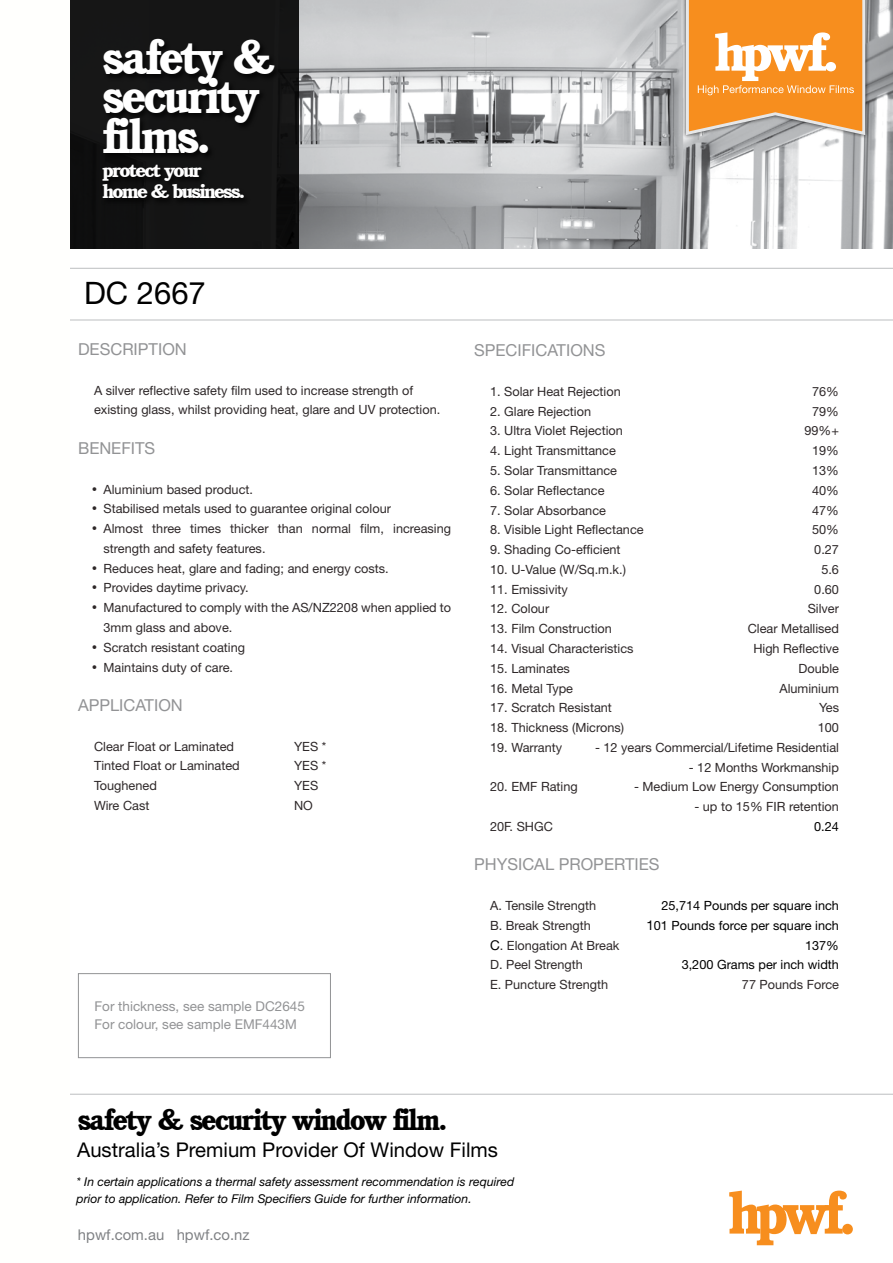
<style>
.page{position:relative;width:893px;height:1263px;background:#fff}
.page>*{position:absolute;margin:0;border:0;box-sizing:border-box;transform-origin:0 0}
.t1{font:800 48.9px/39.2px "Cushing IT Cby BT";letter-spacing:-.05em;color:#fff}
.t2{font:30.9px "Helvetica Neue";color:#000}
.t3{font:800 30.15px "Cushing IT Cby BT";letter-spacing:-.05em;color:#000}
.t4{font:20.25px "Helvetica Neue";color:#000}
.t5{font:800 19.65px/21px "Cushing IT Cby BT";letter-spacing:-.08em;color:#fff;scale:1.1 1}
.t6{font:16.5px "Helvetica Neue";color:#929395}
.t7{font:14.85px "Helvetica Neue";color:#808285}
.t8{font:13.5px/18px "Helvetica Neue";color:#929395}
.t9{font:12.75px/19.8px "Helvetica Neue";color:#2e2829}
.t10{font:12.75px "Helvetica Neue";color:#000}
.t11{font:italic 12.15px/16.5px "Helvetica Neue";color:#000}
.s1{font-family:"Cushing IT Cby BT";font-weight:800}
.s2{font-size:13.5px}
.s3{font-size:13.5px;color:#000}
</style>
<div class="page">
<img style="left:299px;top:0;width:594px;height:248px">
<svg style="left:729px;top:1190px;width:124px;height:55px"></svg>
<div style="left:682px;top:0;width:187px;height:139px;background:#000;opacity:.75"></div>
<svg style="left:684px;top:0;width:183px;height:137px;background:#efa251"></svg>
<div style="left:69px;top:0;width:230px;height:248px;background:#151515"></div>
<div style="left:102px;top:38px;width:180px;height:122px;background:#111"></div>
<div style="left:101px;top:164px;width:150px;height:42px;background:#0f0f0f"></div>
<hr style="left:69px;top:1094px;width:824px;height:1px;background:#bcbec0">
<hr style="left:69px;top:268px;width:824px;height:1px;background:#bcbec0">
<hr style="left:69px;top:320px;width:824px;height:1px;background:#bcbec0">
<div style="left:78px;top:973px;width:253px;height:85px;border:1px solid #929395"></div>
<h1 class="t1" style="left:102px;top:37px;width:174px">safety &amp; security films.</h1>
<h3 class="t5" style="left:102px;top:160px;width:131px">protect your home &amp; business.</h3>
<h2 class="t2" style="left:84px;top:274px;width:123px">DC 2667</h2>
<p class="t6" style="left:78px;top:339px;width:110px">Description</p>
<p class="t9" style="left:94px;top:380px;width:348px">A silver reflective safety film used to increase strength of existing glass, whilst providing heat, glare and UV protection.</p>
<p class="t6" style="left:78px;top:438px;width:79px">Benefits</p>
<p class="t9" style="left:91px;top:479px;width:164px"><span class="s1">•</span> Aluminium based product.</p>
<p class="t9" style="left:91px;top:499px;width:302px"><span class="s1">•</span> Stabilised metals used to guarantee original colour</p>
<p class="t9" style="left:104px;top:518px;width:349px;text-indent:-13px"><span class="s1">•</span> Almost three times thicker than normal film, increasing strength and safety features.</p>
<p class="t9" style="left:91px;top:558px;width:299px"><span class="s1">•</span> Reduces heat, glare and fading; and energy costs.</p>
<p class="t9" style="left:91px;top:578px;width:160px"><span class="s1">•</span> Provides daytime privacy.</p>
<p class="t9" style="left:104px;top:598px;width:349px;text-indent:-13px"><span class="s1">•</span> Manufactured to comply with the AS/NZ2208 when applied to<br>3mm glass and above.</p>
<p class="t9" style="left:91px;top:637px;width:156px"><span class="s1">•</span> Scratch resistant coating</p>
<p class="t9" style="left:91px;top:657px;width:144px"><span class="s1">•</span> Maintains duty of care.</p>
<p class="t6" style="left:78px;top:695px;width:106px">Application</p>
<p class="t9" style="left:94px;top:736px;width:142px">Clear Float or Laminated</p>
<p class="t9" style="left:294px;top:736px;width:34px">YES *</p>
<p class="t9" style="left:94px;top:756px;width:147px">Tinted Float or Laminated</p>
<p class="t9" style="left:294px;top:756px;width:34px">YES *</p>
<p class="t9" style="left:94px;top:775px;width:64px">Toughened</p>
<p class="t9" style="left:294px;top:775px;width:17px">YES</p>
<p class="t9" style="left:94px;top:795px;width:95px">Wire Cast N</p>
<p class="t9" style="left:303px;top:795px;width:11px">O</p>
<p class="t8" style="left:95px;top:997px;width:212px">For thickness, see sample DC2645<br>For colour, see sample EMF443M</p>
<p class="t6" style="left:474px;top:341px;width:133px">Specifications</p>
<p class="t9" style="left:490px;top:381px;width:132px">1. Solar Heat Rejection</p>
<p class="t9" style="left:812px;top:381px;width:28px">76%</p>
<p class="t9" style="left:490px;top:401px;width:102px">2. Glare Rejection</p>
<p class="t9" style="left:812px;top:401px;width:28px">79%</p>
<p class="t9" style="left:490px;top:421px;width:134px">3. Ultra Violet Rejection</p>
<p class="t9" style="left:804px;top:421px;width:36px">99%+</p>
<p class="t9" style="left:490px;top:441px;width:127px">4. Light Transmittance</p>
<p class="t9" style="left:812px;top:441px;width:28px">19%</p>
<p class="t9" style="left:490px;top:460px;width:128px">5. Solar Transmittance</p>
<p class="t9" style="left:812px;top:460px;width:28px">13%</p>
<p class="t9" style="left:490px;top:480px;width:116px">6. Solar Reflectance</p>
<p class="t9" style="left:812px;top:480px;width:28px">40%</p>
<p class="t9" style="left:490px;top:500px;width:117px">7. Solar Absorbance</p>
<p class="t9" style="left:812px;top:500px;width:28px">47%</p>
<p class="t9" style="left:490px;top:520px;width:155px">8. Visible Light Reflectance</p>
<p class="t9" style="left:812px;top:520px;width:28px">50%</p>
<p class="t9" style="left:490px;top:539px;width:132px">9. Shading Co-efficient</p>
<p class="t9" style="left:814px;top:539px;width:26px">0.27</p>
<p class="t9" style="left:490px;top:559px;width:137px">10. U-Value (W/Sq.m.k.)</p>
<p class="t9" style="left:821px;top:559px;width:19px">5.6</p>
<p class="t9" style="left:490px;top:579px;width:79px">11. Emissivity</p>
<p class="t9" style="left:814px;top:579px;width:26px">0.60</p>
<p class="t9" style="left:490px;top:599px;width:92px">12. Colour S</p>
<p class="t9" style="left:816px;top:599px;width:25px">ilver</p>
<p class="t9" style="left:490px;top:619px;width:159px">13. Film Construction C</p>
<p class="t9" style="left:757px;top:619px;width:84px">lear Metallised</p>
<p class="t9" style="left:490px;top:638px;width:145px">14. Visual Characteristics</p>
<p class="t9" style="left:753px;top:638px;width:87px">High Reflective</p>
<p class="t9" style="left:490px;top:658px;width:81px">15. Laminates</p>
<p class="t9" style="left:798px;top:658px;width:42px">Double</p>
<p class="t9" style="left:490px;top:678px;width:84px">16. Metal Type</p>
<p class="t9" style="left:779px;top:678px;width:61px">Aluminium</p>
<p class="t9" style="left:490px;top:698px;width:123px">17. Scratch Resistant</p>
<p class="t9" style="left:819px;top:698px;width:22px">Yes</p>
<p class="t9" style="left:490px;top:717px;width:135px">18. Thickness (Microns)</p>
<p class="t9" style="left:818px;top:717px;width:23px">100</p>
<p class="t9" style="left:490px;top:737px;width:74px">19. Warranty</p>
<p class="t9" style="left:595px;top:737px;width:245px">- 12 years Commercial/Lifetime Residential</p>
<p class="t9" style="left:689px;top:757px;width:152px">- 12 Months Workmanship</p>
<p class="t9" style="left:490px;top:777px;width:89px">20. EMF Rating</p>
<p class="t9" style="left:634px;top:777px;width:206px">- Medium Low Energy Consumption</p>
<p class="t9" style="left:694px;top:796px;width:146px">- up to 15% FIR retention</p>
<p class="t9" style="left:490px;top:816px;width:63px">20F. SHGC</p>
<p class="t10" style="left:814px;top:819px;width:26px">0.24</p>
<p class="t6" style="left:474px;top:855px;width:187px">Physical Properties</p>
<p class="t9" style="left:490px;top:895px;width:107px">A. Tensile Strength</p>
<p class="t10" style="left:661px;top:898px;width:179px">25,714 Pounds per square inch</p>
<p class="t9" style="left:490px;top:915px;width:102px">B. Break Strength</p>
<p class="t10" style="left:646px;top:917px;width:194px"><span class="s2">1</span>01 Pounds force per square inch</p>
<p class="t9" style="left:490px;top:935px;width:131px"><span class="s3">C</span>. Elongation At Break</p>
<p class="t10" style="left:805px;top:937px;width:35px">137%</p>
<p class="t9" style="left:490px;top:955px;width:94px">D. Peel Strength</p>
<p class="t10" style="left:682px;top:957px;width:159px">3,200 Grams per inch width</p>
<p class="t9" style="left:490px;top:974px;width:119px">E. Puncture Strength</p>
<p class="t9" style="left:742px;top:974px;width:99px">77 Pounds Force</p>
<h3 class="t3" style="left:78px;top:1101px;width:371px">safety &amp; security window film.</h3>
<h3 class="t4" style="left:77px;top:1137px;width:422px">Australia’s Premium Provider Of Window Films</h3>
<p class="t11" style="left:77px;top:1173px;width:439px">* In certain applications a thermal safety assessment recommendation is required prior to application. Refer to Film Specifiers Guide for further information.</p>
<p class="t7" style="left:78px;top:1226px;width:173px">hpwf.com.au hpwf.co.nz</p>
</div>
